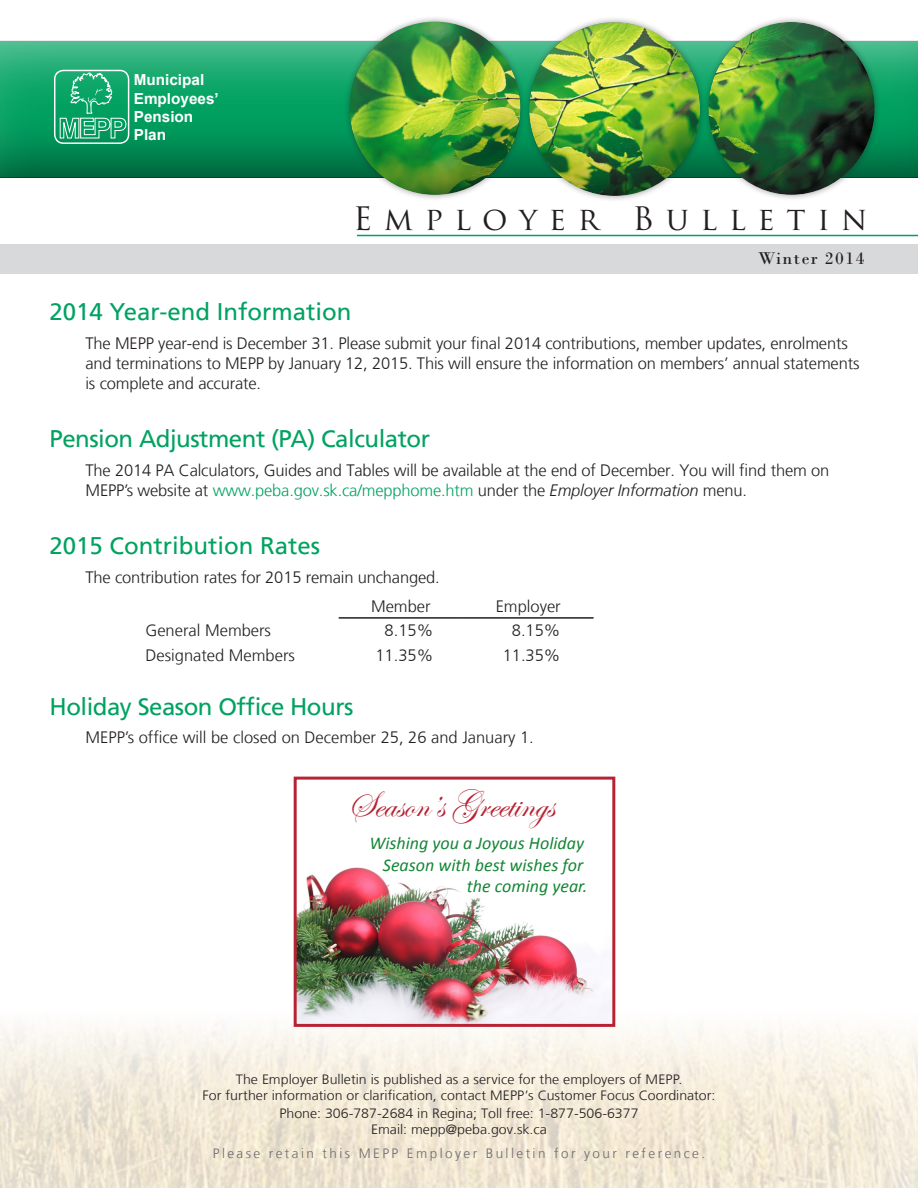
<style>
.page{position:relative;width:918px;height:1188px;background:#fff}
.page>*{position:absolute;margin:0;border:0;box-sizing:border-box;transform-origin:0 0}
.t1{font:37.5px "Edwardian Script ITC";color:#b72333}
.t2{font:31.5px "Trajan Pro";letter-spacing:.37em;color:#231f20}
.Titles{font:24px "Frutiger LT";letter-spacing:-.02em;color:#00a261}
.Titles-2{font:24px "Frutiger LT";color:#00a261}
.t3{font:italic 18px/21.6px "Calibri";color:#158636;text-align:right}
.t4{font:18px "Bodoni MT Std";letter-spacing:.08em;color:#231f20}
.Body_Text{font:300 16.5px/19.8px "Frutiger LT";letter-spacing:-.01em;color:#231f20}
.t5{font:700 15.3px/18.3px "Arial";color:#fff}
.t6{font:300 13.5px/16.2px "Frutiger LT";color:#231f20;text-align:center;scale:1.05 1}
.t7{font:300 13.5px "Frutiger LT";letter-spacing:.18em;color:#6b6b6e}
.s1{color:#00a261}
.s2{font-style:italic}
</style>
<div class="page">
<div style="left:0;top:39px;width:918px;height:141px;background:#231f20;opacity:.75"></div>
<div style="left:343px;top:15px;width:538px;height:187px;background:#231f20;opacity:.43"></div>
<div style="left:347px;top:22px;width:528px;height:176px;background:#231f20;opacity:.75"></div>
<svg style="left:60px;top:73px;width:66px;height:65px;background:#2daf7b"></svg>
<div style="left:54px;top:70px;width:75px;height:74px;border:1px solid #fff;border-radius:9px"></div>
<div style="left:0;top:244px;width:918px;height:30px;background:#d8d9db"></div>
<hr style="left:357px;top:235px;width:561px;height:1px;background:#00a261">
<img style="left:0;top:1010px;width:918px;height:178px">
<hr style="left:339px;top:617px;width:124px;height:2px;background:#231f20">
<hr style="left:463px;top:617px;width:131px;height:2px;background:#231f20">
<img style="left:298px;top:867px;width:313px;height:156px">
<div style="left:294px;top:777px;width:321px;height:250px;border:3px solid #b72333"></div>
<p class="t5" style="left:134px;top:71px;width:86px">Municipal<br>Employees’<br>Pension<br>Plan</p>
<h2 class="t2" style="left:353px;top:198px;width:515px">Employer Bulletin</h2>
<p class="t4" style="left:758px;top:248px;width:108px">Winter 2014</p>
<p class="Titles-2" style="left:50px;top:298px;width:303px">2014 Year-end Information</p>
<p class="Body_Text" style="left:86px;top:334px;width:776px">The MEPP year-end is December 31. Please submit your final 2014 contributions, member updates, enrolments and terminations to MEPP by January 12, 2015. This will ensure the information on members’ annual statements is complete and accurate.</p>
<p class="Titles" style="left:50px;top:425px;width:382px">Pension Adjustment (PA) Calculator</p>
<p class="Body_Text" style="left:86px;top:461px;width:745px">The 2014 PA Calculators, Guides and Tables will be available at the end of December. You will find them on<br>MEPP’s website at <span class="s1">www.peba.gov.sk.ca/mepphome.htm</span> under the <span class="s2">Employer Information</span> menu.</p>
<p class="Titles-2" style="left:50px;top:532px;width:272px">2015 Contribution Rates</p>
<p class="Body_Text" style="left:86px;top:568px;width:356px">The contribution rates for 2015 remain unchanged.</p>
<p class="Body_Text" style="left:371px;top:597px;width:61px">Member</p>
<p class="Body_Text" style="left:496px;top:597px;width:67px">Employer</p>
<p class="Body_Text" style="left:146px;top:621px;width:127px">General Members</p>
<p class="Body_Text" style="left:385px;top:621px;width:50px">8.15%</p>
<p class="Body_Text" style="left:512px;top:621px;width:50px">8.15%</p>
<p class="Body_Text" style="left:146px;top:645px;width:151px">Designated Members</p>
<p class="Body_Text" style="left:375px;top:645px;width:59px">11.35%</p>
<p class="Body_Text" style="left:503px;top:645px;width:59px">11.35%</p>
<p class="Titles" style="left:50px;top:692px;width:306px">Holiday Season Office Hours</p>
<p class="Body_Text" style="left:86px;top:728px;width:450px">MEPP’s office will be closed on December 25, 26 and January 1.</p>
<p class="t1" style="left:348px;top:784px;width:208px">Season’s Greetings</p>
<p class="t3" style="left:369px;top:832px;width:220px">Wishing you a Joyous Holiday<br>Season with best wishes for the coming year.</p>
<p class="t6" style="left:202px;top:1071px;width:490px">The Employer Bulletin is published as a service for the employers of MEPP.<br>For further information or clarification, contact MEPP’s Customer Focus Coordinator:</p>
<p class="t6" style="left:279px;top:1106px;width:344px">Phone: 306-787-2684 in Regina; Toll free: 1-877-506-6377<br>Email: mepp@peba.gov.sk.ca</p>
<p class="t7" style="left:213px;top:1146px;width:494px">Please retain this MEPP Employer Bulletin for your reference.</p>
</div>
